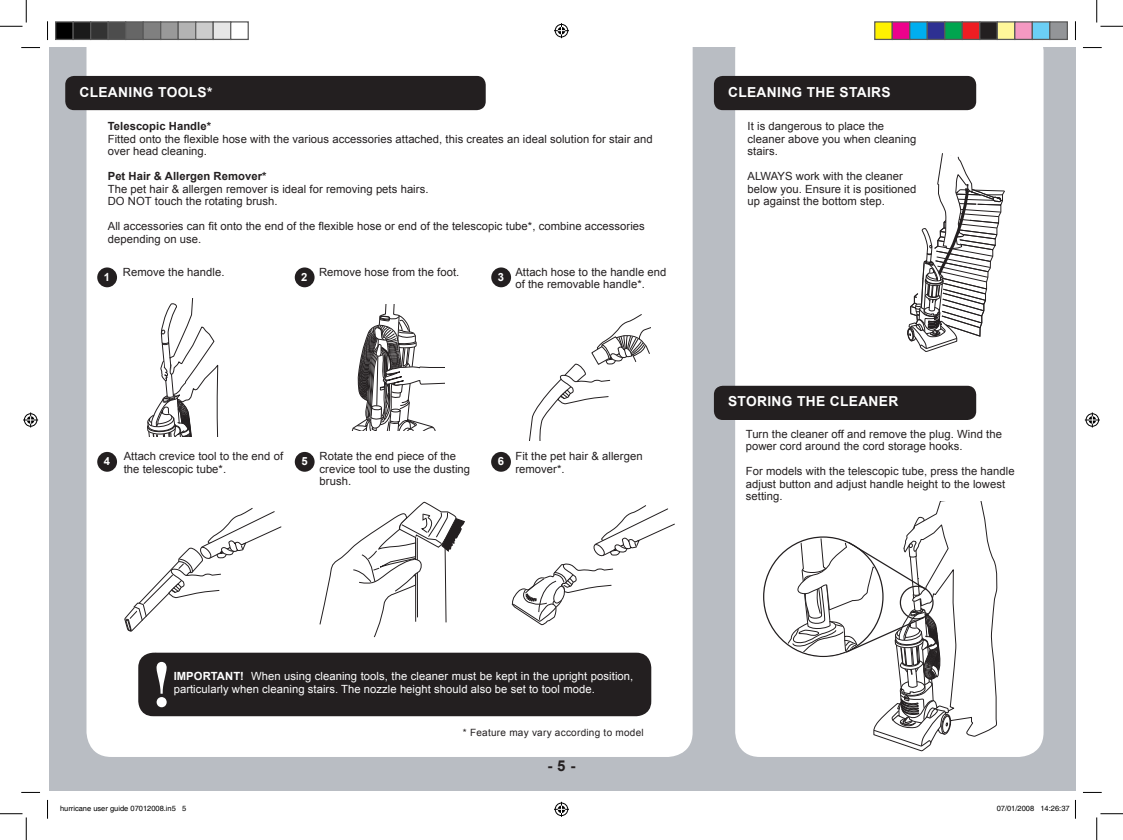
<style>
.page{position:relative;width:1123px;height:840px;background:#fff}
.page>*{position:absolute;margin:0;border:0;box-sizing:border-box;transform-origin:0 0}
.t1{font:700 60px "Century Schoolbook";color:#fff}
.t2{font:700 15px "Arial";color:#231f20}
.t3{font:700 13.75px "Arial";letter-spacing:.025em;color:#fff}
.t4{font:11.25px/12.5px "Arial";letter-spacing:.005em;color:#231f20}
.t5{font:11.25px/12.5px "Arial";letter-spacing:.005em;color:#fff}
.t6{font:700 11.25px "Arial";letter-spacing:.005em;color:#231f20}
.t7{font:700 11.25px "Arial";color:#fff}
.t8{font:10px "Arial";letter-spacing:.025em;color:#231f20}
.t9{font:7.5px "Helvetica";color:#000}
.s1{font-weight:700}
</style>
<div class="page">
<div style="left:49px;top:48px;width:1026px;height:742px;background:#b9bdc3"></div>
<div style="left:86px;top:38px;width:606px;height:718px;background:#fff"></div>
<div style="left:65px;top:76px;width:421px;height:34px;background:#231f20;border-radius:9px"></div>
<div style="left:138px;top:652px;width:513px;height:63px;background:#231f20;border-radius:15px"></div>
<svg style="left:319px;top:501px;width:147px;height:136px;background:#efefef"></svg>
<svg style="left:347px;top:304px;width:97px;height:126px;background:#cccbcb"></svg>
<svg style="left:125px;top:298px;width:122px;height:139px;background:#eeedee"></svg>
<div style="left:97px;top:267px;width:20px;height:20px;background:#231f20;border-radius:50%"></div>
<div style="left:97px;top:451px;width:20px;height:20px;background:#231f20;border-radius:50%"></div>
<svg style="left:101px;top:451px;width:11px;height:3px"></svg>
<div style="left:295px;top:267px;width:19px;height:20px;background:#231f20;border-radius:50%"></div>
<div style="left:295px;top:451px;width:19px;height:20px;background:#231f20;border-radius:50%"></div>
<svg style="left:491px;top:267px;width:20px;height:20px"></svg>
<svg style="left:495px;top:269px;width:12px;height:15px"></svg>
<svg style="left:491px;top:451px;width:20px;height:20px"></svg>
<svg style="left:495px;top:454px;width:12px;height:14px"></svg>
<svg style="left:528px;top:314px;width:122px;height:126px;background:#f3f3f3"></svg>
<svg style="left:124px;top:507px;width:157px;height:125px;background:#f5f5f5"></svg>
<svg style="left:511px;top:505px;width:164px;height:120px;background:#f4f3f3"></svg>
<div style="left:735px;top:26px;width:308px;height:730px;background:#fff;border-radius:25px"></div>
<div style="left:714px;top:76px;width:262px;height:34px;background:#231f20;border-radius:9px"></div>
<div style="left:714px;top:385px;width:262px;height:35px;background:#231f20;border-radius:9px"></div>
<svg style="left:907px;top:153px;width:98px;height:199px"></svg>
<svg style="left:765px;top:501px;width:233px;height:250px"></svg>
<svg style="left:21px;top:47px;width:19px;height:1px"></svg>
<svg style="left:1083px;top:47px;width:18px;height:1px"></svg>
<svg style="left:21px;top:791px;width:19px;height:1px"></svg>
<svg style="left:1083px;top:791px;width:18px;height:1px"></svg>
<svg style="left:47px;top:21px;width:1px;height:19px"></svg>
<svg style="left:47px;top:799px;width:1px;height:19px"></svg>
<svg style="left:1075px;top:21px;width:1px;height:19px"></svg>
<svg style="left:0;top:0;width:27px;height:27px"></svg>
<svg style="left:0;top:813px;width:27px;height:26px"></svg>
<svg style="left:1096px;top:0;width:27px;height:27px"></svg>
<svg style="left:1096px;top:813px;width:27px;height:26px"></svg>
<svg style="left:554px;top:23px;width:15px;height:15px"></svg>
<svg style="left:554px;top:801px;width:15px;height:15px"></svg>
<svg style="left:23px;top:412px;width:15px;height:15px"></svg>
<svg style="left:1084px;top:412px;width:15px;height:15px"></svg>
<div style="left:56px;top:22px;width:17px;height:17px;background:#000"></div>
<div style="left:55px;top:21px;width:19px;height:19px;border:1px solid #595959"></div>
<div style="left:73px;top:22px;width:18px;height:17px;background:#1a1a1a"></div>
<div style="left:73px;top:21px;width:18px;height:19px;border:1px solid #595959"></div>
<div style="left:91px;top:22px;width:17px;height:17px;background:#333"></div>
<div style="left:90px;top:21px;width:19px;height:19px;border:1px solid #595959"></div>
<div style="left:108px;top:22px;width:18px;height:17px;background:#4d4d4d"></div>
<div style="left:108px;top:21px;width:18px;height:19px;border:1px solid #595959"></div>
<div style="left:126px;top:22px;width:17px;height:17px;background:#666"></div>
<div style="left:125px;top:21px;width:19px;height:19px;border:1px solid #595959"></div>
<div style="left:143px;top:22px;width:18px;height:17px;background:#808080"></div>
<div style="left:143px;top:21px;width:18px;height:19px;border:1px solid #595959"></div>
<div style="left:161px;top:22px;width:17px;height:17px;background:#999"></div>
<div style="left:160px;top:21px;width:19px;height:19px;border:1px solid #595959"></div>
<div style="left:178px;top:22px;width:18px;height:17px;background:#b3b3b3"></div>
<div style="left:178px;top:21px;width:18px;height:19px;border:1px solid #595959"></div>
<div style="left:196px;top:22px;width:17px;height:17px;background:#ccc"></div>
<div style="left:195px;top:21px;width:19px;height:19px;border:1px solid #595959"></div>
<div style="left:213px;top:22px;width:18px;height:17px;background:#e6e6e6"></div>
<div style="left:213px;top:21px;width:18px;height:19px;border:1px solid #595959"></div>
<div style="left:230px;top:21px;width:19px;height:19px;border:1px solid #595959"></div>
<div style="left:874px;top:22px;width:18px;height:17px;background:#fff101"></div>
<div style="left:874px;top:21px;width:19px;height:19px;border:1px solid #595959"></div>
<div style="left:892px;top:22px;width:17px;height:17px;background:#ed028c"></div>
<div style="left:891px;top:21px;width:19px;height:19px;border:1px solid #595959"></div>
<div style="left:909px;top:22px;width:18px;height:17px;background:#00aeef"></div>
<div style="left:909px;top:21px;width:19px;height:19px;border:1px solid #595959"></div>
<div style="left:927px;top:22px;width:17px;height:17px;background:#2e3092"></div>
<div style="left:926px;top:21px;width:19px;height:19px;border:1px solid #595959"></div>
<div style="left:944px;top:22px;width:18px;height:17px;background:#00a54f"></div>
<div style="left:944px;top:21px;width:19px;height:19px;border:1px solid #595959"></div>
<div style="left:962px;top:22px;width:17px;height:17px;background:#ee1d23"></div>
<div style="left:961px;top:21px;width:19px;height:19px;border:1px solid #595959"></div>
<div style="left:979px;top:22px;width:18px;height:17px;background:#231f20"></div>
<div style="left:979px;top:21px;width:19px;height:19px;border:1px solid #595959"></div>
<div style="left:997px;top:22px;width:17px;height:17px;background:#fff79a"></div>
<div style="left:996px;top:21px;width:19px;height:19px;border:1px solid #595959"></div>
<div style="left:1014px;top:22px;width:18px;height:17px;background:#f499c2"></div>
<div style="left:1014px;top:21px;width:19px;height:19px;border:1px solid #595959"></div>
<div style="left:1032px;top:22px;width:17px;height:17px;background:#6bcff6"></div>
<div style="left:1031px;top:21px;width:19px;height:19px;border:1px solid #595959"></div>
<div style="left:1049px;top:22px;width:18px;height:17px;background:#939598"></div>
<div style="left:1049px;top:21px;width:19px;height:19px;border:1px solid #595959"></div>
<svg style="left:1075px;top:799px;width:1px;height:19px"></svg>
<p class="t3" style="left:79px;top:83px;width:134px">CLEANING TOOLS*</p>
<p class="t6" style="left:108px;top:119px;width:105px">Telescopic Handle*</p>
<p class="t4" style="left:108px;top:133px;width:546px">Fitted onto the flexible hose with the various accessories attached, this creates an ideal solution for stair and over head cleaning.</p>
<p class="t6" style="left:108px;top:169px;width:160px">Pet Hair &amp; Allergen Remover*</p>
<p class="t4" style="left:108px;top:183px;width:322px">The pet hair &amp; allergen remover is ideal for removing pets hairs.<br>DO NOT touch the rotating brush.</p>
<p class="t4" style="left:108px;top:220px;width:538px">All accessories can fit onto the end of the flexible hose or end of the telescopic tube*, combine accessories depending on use.</p>
<p class="t7" style="left:104px;top:269px;width:8px">1</p>
<p class="t4" style="left:123px;top:265px;width:103px">Remove the handle.</p>
<p class="t4" style="left:319px;top:265px;width:142px">Remove hose from the foot.</p>
<p class="t4" style="left:515px;top:265px;width:153px">Attach hose to the handle end of the removable handle*.</p>
<p class="t7" style="left:301px;top:269px;width:8px">2</p>
<p class="t7" style="left:498px;top:269px;width:8px">3</p>
<p class="t7" style="left:104px;top:454px;width:8px">4</p>
<p class="t4" style="left:124px;top:450px;width:161px">Attach crevice tool to the end of the telescopic tube*.</p>
<p class="t4" style="left:319px;top:450px;width:152px">Rotate the end piece of the crevice tool to use the dusting brush.</p>
<p class="t4" style="left:515px;top:450px;width:129px">Fit the pet hair &amp; allergen remover*.</p>
<p class="t7" style="left:498px;top:454px;width:8px">6</p>
<p class="t7" style="left:301px;top:454px;width:8px">5</p>
<p class="t3" style="left:728px;top:83px;width:164px">CLEANING THE STAIRS</p>
<p class="t4" style="left:747px;top:120px;width:170px">It is dangerous to place the cleaner above you when cleaning stairs.</p>
<p class="t4" style="left:747px;top:170px;width:170px">ALWAYS work with the cleaner below you. Ensure it is positioned up against the bottom step.</p>
<p class="t3" style="left:728px;top:392px;width:172px">STORING THE CLEANER</p>
<p class="t4" style="left:746px;top:427px;width:258px">Turn the cleaner off and remove the plug. Wind the power cord around the cord storage hooks.</p>
<p class="t4" style="left:746px;top:465px;width:270px">For models with the telescopic tube, press the handle adjust button and adjust handle height to the lowest setting.</p>
<h1 class="t1" style="left:152px;top:648px;width:19px">!</h1>
<p class="t5" style="left:174px;top:669px;width:461px"><span class="s1">IMPORTANT!</span> When using cleaning tools, the cleaner must be kept in the upright position, particularly when cleaning stairs. The nozzle height should also be set to tool mode.</p>
<p class="t8" style="left:463px;top:726px;width:182px">* Feature may vary according to model</p>
<h2 class="t2" style="left:547px;top:755px;width:30px">- 5 -</h2>
<p class="t9" style="left:60px;top:803px;width:128px">hurricane user guide 07012008.in5 5</p>
<p class="t9" style="left:996px;top:803px;width:74px">07/01/2008 14:26:37</p>
</div>
